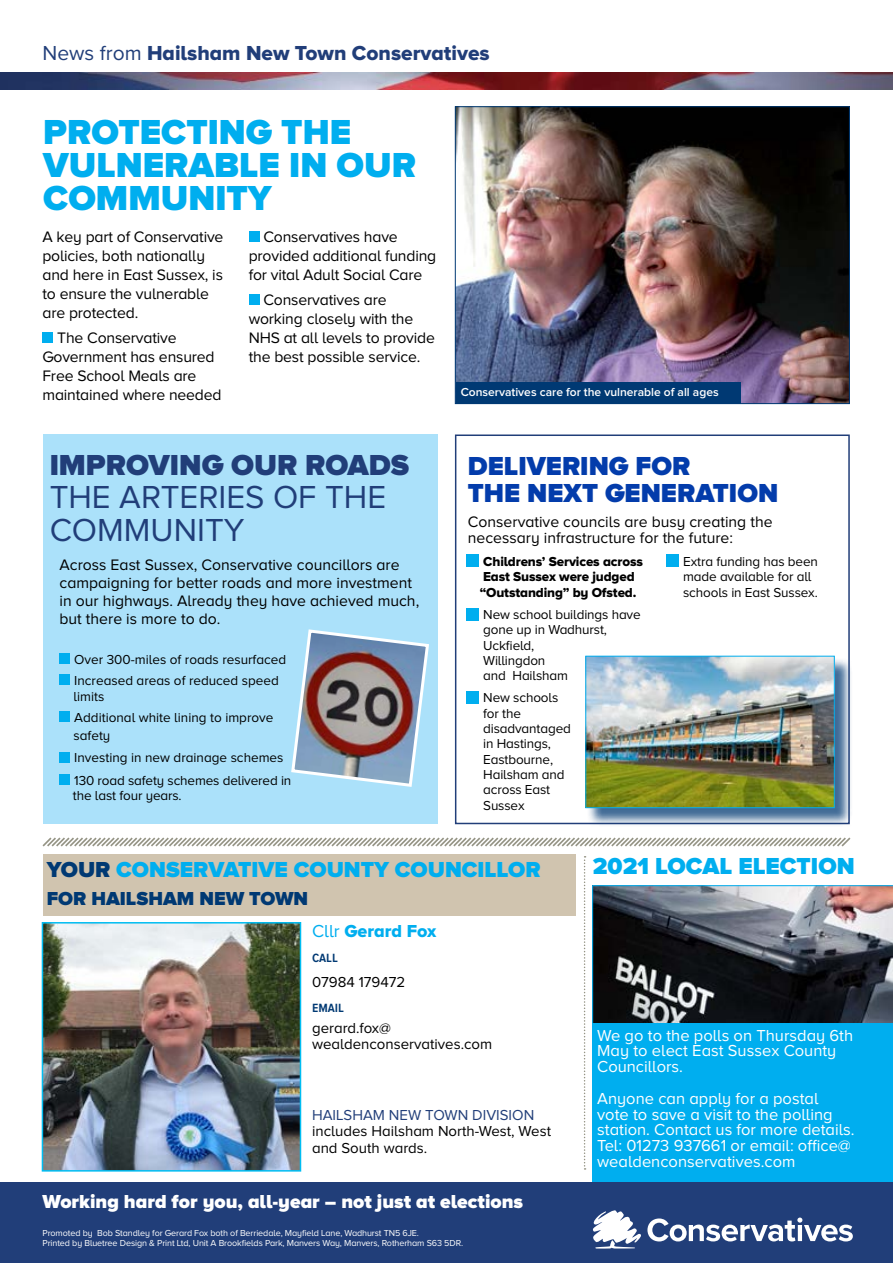
<style>
.page{position:relative;width:893px;height:1263px;background:#fff}
.page>*{position:absolute;margin:0;border:0;box-sizing:border-box;transform-origin:0 0}
.t1{font:900 36px/33px "Proxima Nova A";color:#00aeef}
.t2{font:33px/33px "Proxima Nova A";color:#213e79}
.t3{font:900 30px "Proxima Nova A";color:#213e79}
.t4{font:900 27px/27px "Proxima Nova A";color:#033cab}
.t5{font:900 24px "Proxima Nova A";color:#00aeef}
.t6{font:900 22.5px "Proxima Nova A";color:#00aeef}
.t7{font:21px "Proxima Nova A Extrabld";color:#213e79}
.t8{font:900 19.5px "Proxima Nova A";color:#fff}
.t9{font:900 19.5px "Proxima Nova A";color:#003973}
.t10{font:18px "Proxima Nova A Extrabld";color:#00aeef}
.t11{font:16.5px/15.8px "Proxima Nova A";color:#fff}
.t12{font:15.75px/18.9px "Proxima Nova A";letter-spacing:-.01em;color:#000}
.t13{font:15px/16.5px "Proxima Nova A";color:#000}
.t14{font:15px "Proxima Nova A";color:#213e79}
.t15{font:600 15px "Proxima Nova Cond";color:#003973}
.t16{font:13.5px/15.3px "Proxima Nova A";letter-spacing:-.01em;color:#000}
.t17{font:13.5px/15.6px "Proxima Nova A Extrabld";letter-spacing:-.01em;color:#000}
.t18{font:600 12px "Proxima Nova";color:#fff}
.t19{font:9px/9.8px "Proxima Nova A";letter-spacing:-.01em;color:#fff}
.s1{font-family:"Proxima Nova A"}
.s2{color:#003973}
</style>
<div class="page">
<div style="left:43px;top:434px;width:395px;height:390px;background:#abe1fa"></div>
<div style="left:0;top:1182px;width:893px;height:81px;background:#213e79"></div>
<svg style="left:42px;top:837px;width:809px;height:10px"></svg>
<svg style="left:647px;top:1217px;width:206px;height:24px"></svg>
<svg style="left:593px;top:1210px;width:48px;height:38px"></svg>
<div style="left:455px;top:434px;width:395px;height:390px;border:2px solid #213e79"></div>
<div style="left:60px;top:653px;width:10px;height:11px;background:#00aeef"></div>
<div style="left:60px;top:675px;width:10px;height:10px;background:#00aeef"></div>
<div style="left:60px;top:712px;width:10px;height:10px;background:#00aeef"></div>
<div style="left:60px;top:752px;width:10px;height:10px;background:#00aeef"></div>
<div style="left:60px;top:774px;width:10px;height:10px;background:#00aeef"></div>
<div style="left:466px;top:554px;width:13px;height:13px;background:#00aeef"></div>
<div style="left:466px;top:608px;width:13px;height:12px;background:#00aeef"></div>
<div style="left:466px;top:691px;width:13px;height:13px;background:#00aeef"></div>
<div style="left:666px;top:554px;width:13px;height:13px;background:#00aeef"></div>
<img style="left:291px;top:629px;width:138px;height:158px">
<div style="left:588px;top:658px;width:265px;height:169px;background:#003973;opacity:.75"></div>
<img style="left:587px;top:658px;width:246px;height:148px">
<div style="left:585px;top:656px;width:250px;height:152px;border:1px solid #00aeef"></div>
<svg style="left:584px;top:856px;width:2px;height:314px"></svg>
<svg style="left:592px;top:885px;width:301px;height:206px"></svg>
<div style="left:593px;top:1023px;width:300px;height:159px;background:#00aeef"></div>
<img style="left:45px;top:925px;width:253px;height:243px">
<div style="left:42px;top:922px;width:259px;height:249px;border:2px solid #00bdf2"></div>
<div style="left:43px;top:855px;width:532px;height:61px;background:#d0c4af"></div>
<img style="left:457px;top:108px;width:391px;height:294px">
<div style="left:456px;top:383px;width:285px;height:21px;background:#003973"></div>
<div style="left:42px;top:332px;width:11px;height:11px;background:#00aeef"></div>
<div style="left:249px;top:231px;width:10px;height:11px;background:#00aeef"></div>
<div style="left:249px;top:294px;width:10px;height:11px;background:#00aeef"></div>
<img style="left:0;top:72px;width:893px;height:17px">
<h3 class="t7" style="left:43px;top:40px;width:449px"><span class="s1">News from</span> Hailsham New Town Conservatives</h3>
<h1 class="t1" style="left:43px;top:115px;width:374px">PROTECTING THE<br>VULNERABLE IN OUR<br>COMMUNITY</h1>
<p class="t12" style="left:42px;top:227px;width:183px">A key part of Conservative policies, both nationally and here in East Sussex, is to ensure the vulnerable are protected.</p>
<p class="t12" style="left:42px;top:328px;width:181px;text-indent:15px">The Conservative<br>Government has ensured<br>Free School Meals are maintained where needed</p>
<p class="t12" style="left:249px;top:227px;width:189px;text-indent:15px">Conservatives have provided additional funding for vital Adult Social Care</p>
<p class="t12" style="left:249px;top:290px;width:188px;text-indent:15px">Conservatives are working closely with the<br>NHS at all levels to provide the best possible service.</p>
<h3 class="t3" style="left:50px;top:447px;width:361px">IMPROVING OUR ROADS</h3>
<h2 class="t2" style="left:50px;top:480px;width:338px">THE ARTERIES OF THE<br>COMMUNITY</h2>
<p class="t12" style="left:60px;top:555px;width:361px;line-height:18px">Across East Sussex, Conservative councillors are campaigning for better roads and more investment in our highways. Already they have achieved much, but there is more to do.</p>
<p class="t16" style="left:74px;top:648px;width:213px;line-height:21.8px">Over 300-miles of roads resurfaced<br>Increased areas of reduced speed</p>
<p class="t16" style="left:74px;top:685px;width:201px;line-height:21.8px">limits<br>Additional white lining to improve</p>
<p class="t16" style="left:74px;top:724px;width:219px;line-height:22.2px">safety<br>Investing in new drainage schemes<br>130 road safety schemes delivered in</p>
<p class="t16" style="left:73px;top:788px;width:110px">the last four years.</p>
<p class="t18" style="left:461px;top:387px;width:259px">Conservatives care for the vulnerable of all ages</p>
<h3 class="t4" style="left:468px;top:451px;width:312px">DELIVERING FOR<br>THE NEXT GENERATION</h3>
<p class="t12" style="left:468px;top:513px;width:306px;line-height:16.5px">Conservative councils are busy creating the necessary infrastructure for the future:</p>
<p class="t17" style="left:480px;top:553px;width:165px">Childrens’ Services across<br>East Sussex were judged “Outstanding” by Ofsted.</p>
<p class="t16" style="left:483px;top:607px;width:159px">New school buildings have gone up in Wadhurst,<br>Uckfield,<br>Willingdon<br>and Hailsham</p>
<p class="t16" style="left:483px;top:690px;width:89px">New schools for the disadvantaged in Hastings,<br>Eastbourne,<br>Hailsham and across East<br>Sussex</p>
<p class="t16" style="left:683px;top:554px;width:136px">Extra funding has been made available for all schools in East Sussex.</p>
<h3 class="t6" style="left:47px;top:856px;width:495px"><span class="s2">YOUR</span> CONSERVATIVE COUNTY COUNCILLOR</h3>
<p class="t9" style="left:47px;top:887px;width:263px">FOR HAILSHAM NEW TOWN</p>
<p class="t10" style="left:312px;top:920px;width:126px"><span class="s1">Cllr</span> Gerard Fox</p>
<p class="t15" style="left:312px;top:950px;width:27px">call</p>
<p class="t13" style="left:312px;top:973px;width:95px">07984 179472</p>
<p class="t15" style="left:312px;top:1000px;width:33px">email</p>
<p class="t13" style="left:312px;top:1019px;width:182px">gerard.fox@ wealdenconservatives.com</p>
<p class="t14" style="left:312px;top:1106px;width:224px">HAILSHAM NEW TOWN DIVISION</p>
<p class="t13" style="left:312px;top:1123px;width:241px">includes Hailsham North-West, West and South wards.</p>
<p class="t8" style="left:43px;top:1190px;width:482px">Working hard for you, all-year – not just at elections</p>
<p class="t19" style="left:43px;top:1228px;width:422px">Promoted by Bob Standley for Gerard Fox both of Berriedale, Mayfield Lane, Wadhurst TN5 6JE.<br>Printed by Bluetree Design &amp; Print Ltd, Unit A Brookfields Park, Manvers Way, Manvers, Rotherham S63 5DR.</p>
<h3 class="t5" style="left:593px;top:852px;width:263px">2021 LOCAL ELECTION</h3>
<p class="t11" style="left:597px;top:1027px;width:258px">We go to the polls on Thursday 6th<br>May to elect East Sussex County<br>Councillors.</p>
<p class="t11" style="left:597px;top:1090px;width:259px">Anyone can apply for a postal<br>vote to save a visit to the polling station. Contact us for more details.<br>Tel: 01273 937661 or email: office@ wealdenconservatives.com</p>
</div>
